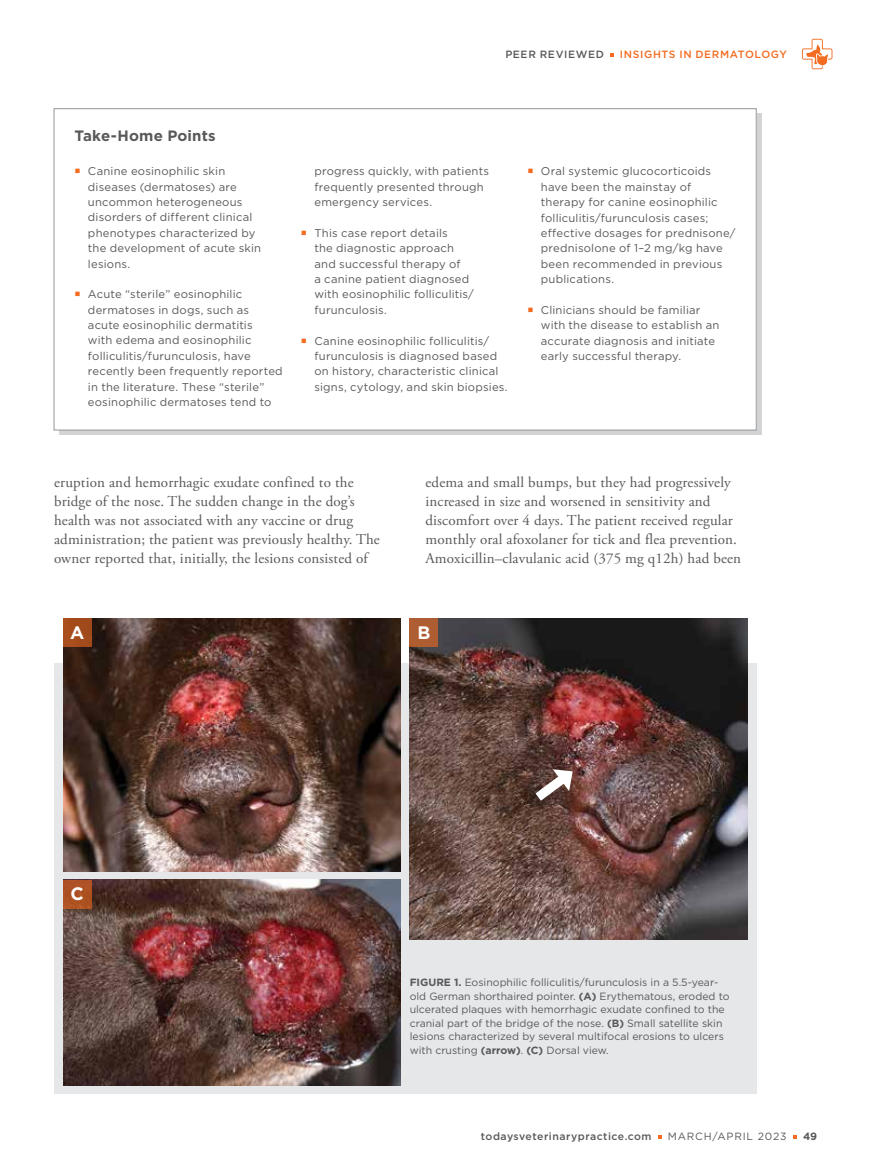
<style>
.page{position:relative;width:878px;height:1175px;background:#fff}
.page>*{position:absolute;margin:0;border:0;box-sizing:border-box;transform-origin:0 0}
.t1{font:700 18px "Gotham";color:#fff}
.t2{font:15px/18.9px "Adobe Garamond Pro";letter-spacing:.01em;color:#58595b}
.t3{font:700 15px "Gotham";letter-spacing:.01em;color:#58595b}
.t4{font:11.25px/15.5px "Gotham";letter-spacing:.015em;color:#58595b}
.t5{font:10.5px/13.5px "Gotham";color:#58595b}
.t6{font:500 10.5px "Gotham";letter-spacing:.05em;color:#58595b}
.t7{font:500 10.5px "Gotham";letter-spacing:.055em;color:#f36c21}
.t8{font:10.5px "Gotham";letter-spacing:.075em;color:#58595b}
.t9{font:700 10.5px "Gotham";color:#58595b}
.s1{font-weight:700}
</style>
<div class="page">
<svg style="left:802px;top:39px;width:30px;height:30px"></svg>
<hr style="left:0;top:320px;width:1px;height:206px;background:#f78e50">
<div style="left:59px;top:113px;width:702px;height:322px;background:linear-gradient(to right,#d1d3d4,#d1d3d4)"></div>
<div style="left:54px;top:109px;width:702px;height:321px;background:#fff"></div>
<div style="left:54px;top:663px;width:702px;height:430px;background:#e6e7e8"></div>
<img style="left:63px;top:618px;width:337px;height:253px">
<div style="left:63px;top:618px;width:29px;height:28px;background:#a34a1a"></div>
<img style="left:410px;top:618px;width:337px;height:321px">
<div style="left:410px;top:618px;width:28px;height:28px;background:#ae5d32"></div>
<img style="left:63px;top:879px;width:337px;height:206px">
<div style="left:63px;top:879px;width:29px;height:29px;background:#ad5123"></div>
<svg style="left:525px;top:764px;width:53px;height:45px;background:#765d58"></svg>
<h2 class="t3" style="left:74px;top:129px;width:143px">Take-Home Points</h2>
<p class="t4" style="left:88px;top:164px;width:175px">Canine eosinophilic skin diseases (dermatoses) are uncommon heterogeneous disorders of different clinical phenotypes characterized by the development of acute skin lesions.</p>
<p class="t4" style="left:88px;top:287px;width:196px">Acute “sterile” eosinophilic dermatoses in dogs, such as acute eosinophilic dermatitis<br>with edema and eosinophilic folliculitis/furunculosis, have recently been frequently reported in the literature. These “sterile” eosinophilic dermatoses tend to</p>
<p class="t6" style="left:505px;top:50px;width:100px">PEER REVIEWED</p>
<p class="t7" style="left:620px;top:50px;width:168px">INSIGHTS IN DERMATOLOGY</p>
<p class="t4" style="left:314px;top:164px;width:176px">progress quickly, with patients frequently presented through emergency services.</p>
<p class="t4" style="left:314px;top:226px;width:161px">This case report details<br>the diagnostic approach and successful therapy of<br>a canine patient diagnosed with eosinophilic folliculitis/ furunculosis.</p>
<p class="t4" style="left:314px;top:333px;width:195px">Canine eosinophilic folliculitis/ furunculosis is diagnosed based on history, characteristic clinical signs, cytology, and skin biopsies.</p>
<p class="t4" style="left:541px;top:164px;width:196px">Oral systemic glucocorticoids have been the mainstay of therapy for canine eosinophilic folliculitis/furunculosis cases; effective dosages for prednisone/ prednisolone of 1–2 mg/kg have been recommended in previous publications.</p>
<p class="t4" style="left:541px;top:303px;width:180px">Clinicians should be familiar with the disease to establish an accurate diagnosis and initiate early successful therapy.</p>
<p class="t2" style="left:54px;top:474px;width:327px">eruption and hemorrhagic exudate confined to the bridge of the nose. The sudden change in the dog’s health was not associated with any vaccine or drug administration; the patient was previously healthy. The owner reported that, initially, the lesions consisted of</p>
<p class="t2" style="left:425px;top:474px;width:317px">edema and small bumps, but they had progressively increased in size and worsened in sensitivity and discomfort over 4 days. The patient received regular monthly oral afoxolaner for tick and flea prevention.<br>Amoxicillin–clavulanic acid (375 mg q12h) had been</p>
<h1 class="t1" style="left:70px;top:624px;width:16px">A</h1>
<h1 class="t1" style="left:417px;top:624px;width:14px">B</h1>
<h1 class="t1" style="left:71px;top:885px;width:15px">C</h1>
<p class="t5" style="left:410px;top:976px;width:321px"><span class="s1">FIGURE 1.</span> Eosinophilic folliculitis/furunculosis in a 5.5-year&shy;old German shorthaired pointer. <span class="s1">(A)</span> Erythematous, eroded to ulcerated plaques with hemorrhagic exudate confined to the cranial part of the bridge of the nose. <span class="s1">(B)</span> Small satellite skin lesions characterized by several multifocal erosions to ulcers with crusting <span class="s1">(arrow)</span>. <span class="s1">(C)</span> Dorsal view.</p>
<p class="t6" style="left:481px;top:1131px;width:172px">todaysveterinarypractice.com</p>
<p class="t8" style="left:668px;top:1131px;width:120px">MARCH/APRIL 2023</p>
<p class="t9" style="left:803px;top:1131px;width:16px">49</p>
</div>
